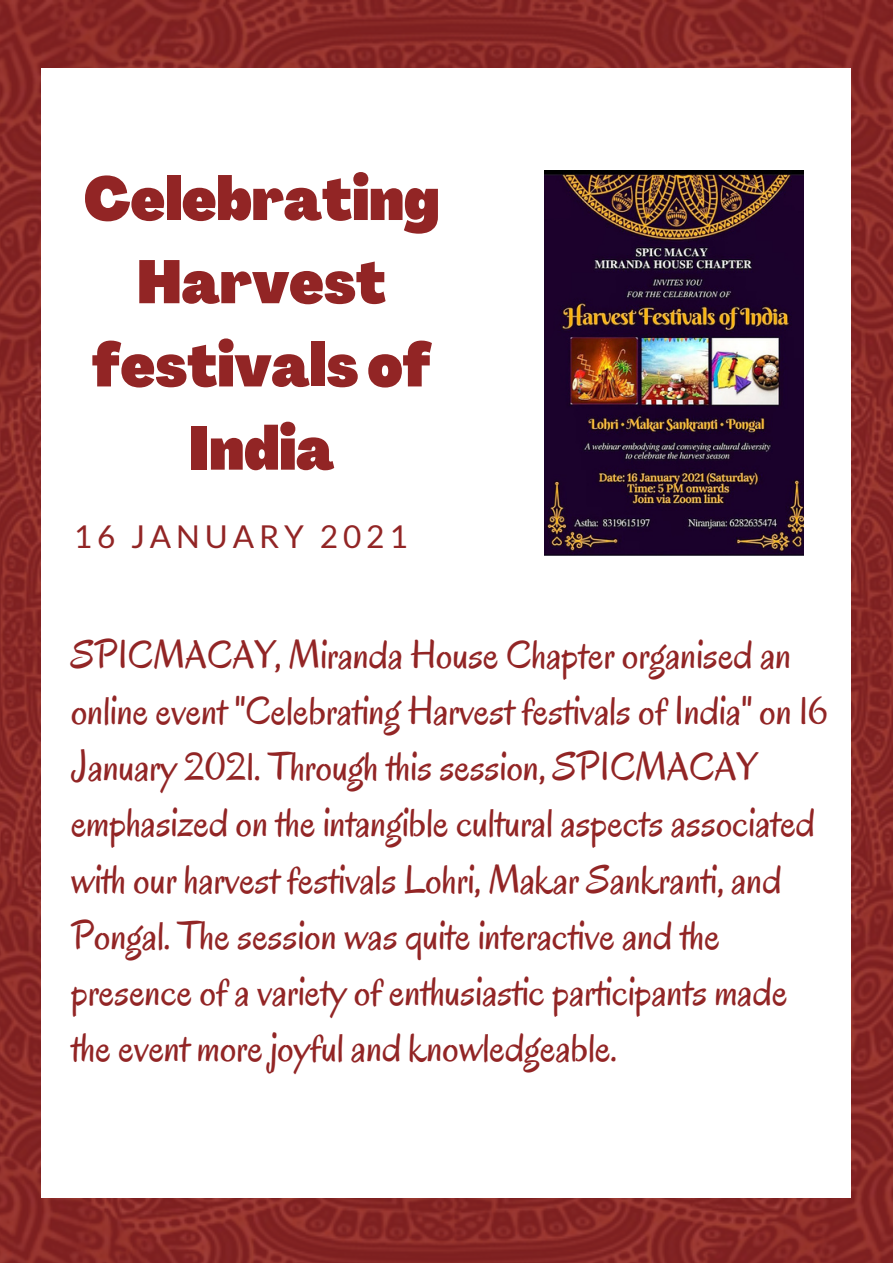
<style>
.page{position:relative;width:893px;height:1264px;background:#fff}
.page>*{position:absolute;margin:0;border:0;box-sizing:border-box;transform-origin:0 0}
.t1{font:900 condensed 60px/83.2px "Agrandir";color:#922525;text-align:center}
.t2{font:40.5px/56.2px "Oregano";color:#922525}
.t3{font:31.5px "Lato";letter-spacing:.155em;color:#922525}
</style>
<div class="page">
<img style="left:0;top:0;width:892px;height:1262px">
<div style="left:41px;top:68px;width:810px;height:1129px;background:#fff"></div>
<img style="left:544px;top:171px;width:259px;height:384px">
<h1 class="t1" style="left:84px;top:163px;width:357px">Celebrating<br>Harvest festivals of<br>India</h1>
<p class="t3" style="left:74px;top:517px;width:335px">16 JANUARY 2021</p>
<p class="t2" style="left:71px;top:626px;width:758px">SPICMACAY, Miranda House Chapter organised an online event "Celebrating Harvest festivals of India" on 16<br>January 2021. Through this session, SPICMACAY emphasized on the intangible cultural aspects associated with our harvest festivals Lohri, Makar Sankranti, and Pongal. The session was quite interactive and the presence of a variety of enthusiastic participants made the event more joyful and knowledgeable.</p>
</div>
